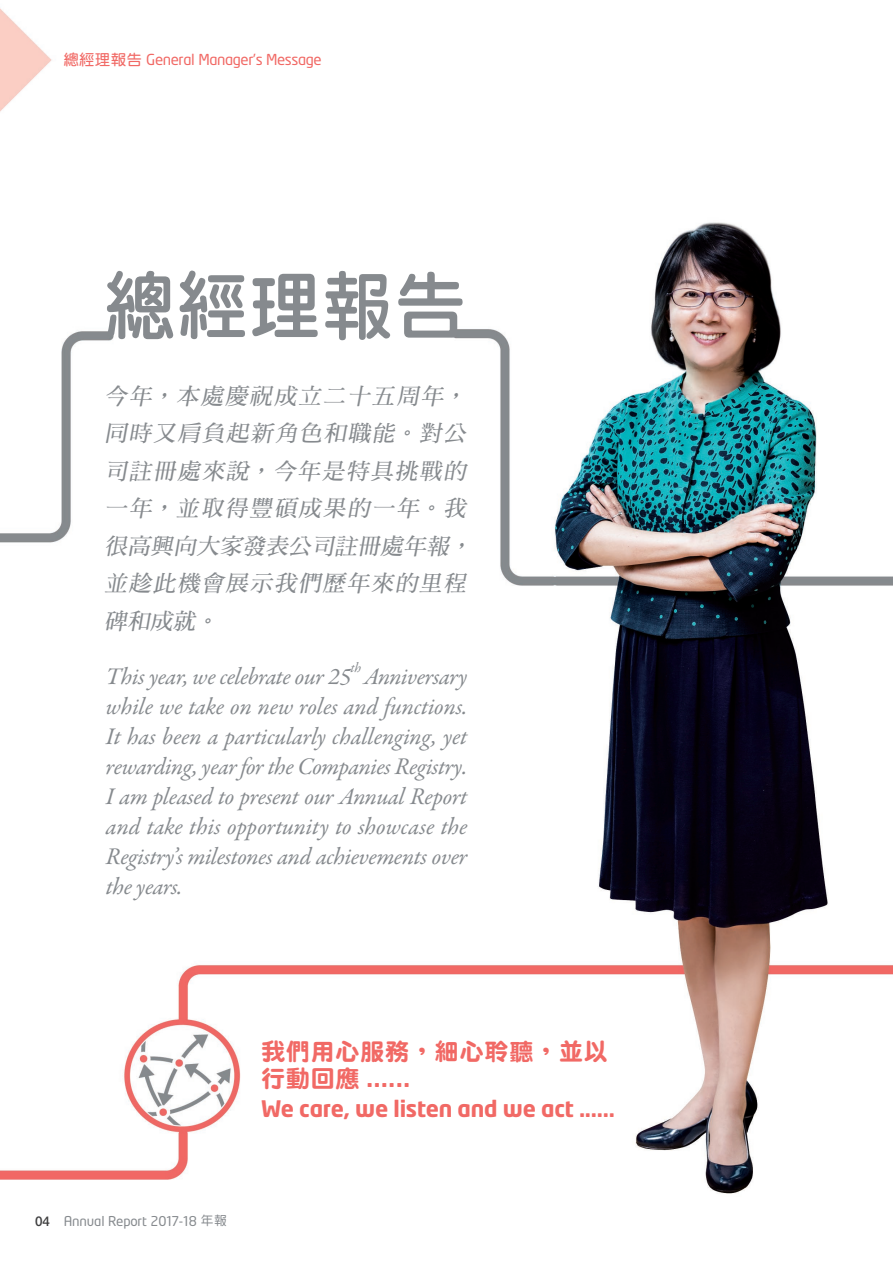
<style>
.page{position:relative;width:893px;height:1263px;background:#fff}
.page>*{position:absolute;margin:0;border:0;box-sizing:border-box;transform-origin:0 0}
.t1{font:75px "DF Yuan HK W8";letter-spacing:.02em;color:#868a8e;scale:.95 1}
.sub_text_EN{font:italic 24px/30px "Garamond Premr Pro";letter-spacing:-.015em;color:#868a8e;text-align:justify}
.Head_2_chi{font:24px/27px "DF Yuan HK W9";letter-spacing:.035em;color:#f16965}
.sub_text_chi{font:italic 22.5px/37.5px "DF Ming HK W7";color:#868a8e}
.Head_2_EN{font:700 22.5px "Neo Tech";letter-spacing:-.01em;color:#f16965}
.t2{font:15px "Neo Tech";letter-spacing:-.025em;color:#f16965}
.sub_text_EN-2{font:italic 13.95px "Garamond Premr Pro";color:#868a8e}
.t3{font:13.35px "Neo Tech";letter-spacing:-.01em;color:#868a8e}
.s1{font-family:"DF Yuan HK W7"}
.s2{font-family:"Neo Tech";font-weight:700}
.s3{font-family:"Helvetica Neue LT Std";font-weight:500;font-size:13.5px;color:#3e3e3f}
.s4{font-family:"DF Yuan HK W5";font-size:12.75px}
</style>
<div class="page">
<img style="left:0;top:8px;width:893px;height:1186px">
<p class="t2" style="left:64px;top:52px;width:259px"><span class="s1">總經理報告</span> General Manager’s Message</p>
<p class="t1" style="left:104px;top:265px;width:383px">總經理報告</p>
<p class="sub_text_chi" style="left:105px;top:376px;width:373px">今年，本處慶祝成立二十五周年，同時又肩負起新角色和職能。對公司註冊處來說，今年是特具挑戰的一年，並取得豐碩成果的一年。我很高興向大家發表公司註冊處年報，並趁此機會展示我們歷年來的里程碑和成就。</p>
<p class="sub_text_EN" style="left:106px;top:662px;width:247px">This year, we celebrate our 25</p>
<p class="sub_text_EN-2" style="left:351px;top:659px;width:12px">th</p>
<p class="sub_text_EN" style="left:106px;top:662px;width:363px;text-indent:258px">Anniversary while we take on new roles and functions.<br>It has been a particularly challenging, yet rewarding, year for the Companies Registry.<br>I am pleased to present our Annual Report and take this opportunity to showcase the Registry’s milestones and achievements over the years.</p>
<p class="Head_2_chi" style="left:261px;top:1037px;width:348px">我們用心服務，細心聆聽，並以行動回應 <span class="s2">......</span></p>
<p class="Head_2_EN" style="left:261px;top:1099px;width:355px">We care, we listen and we act ......</p>
<p class="t3" style="left:35px;top:1214px;width:194px"><span class="s3">04</span> Annual Report 2017-18 <span class="s4">年報</span></p>
</div>
